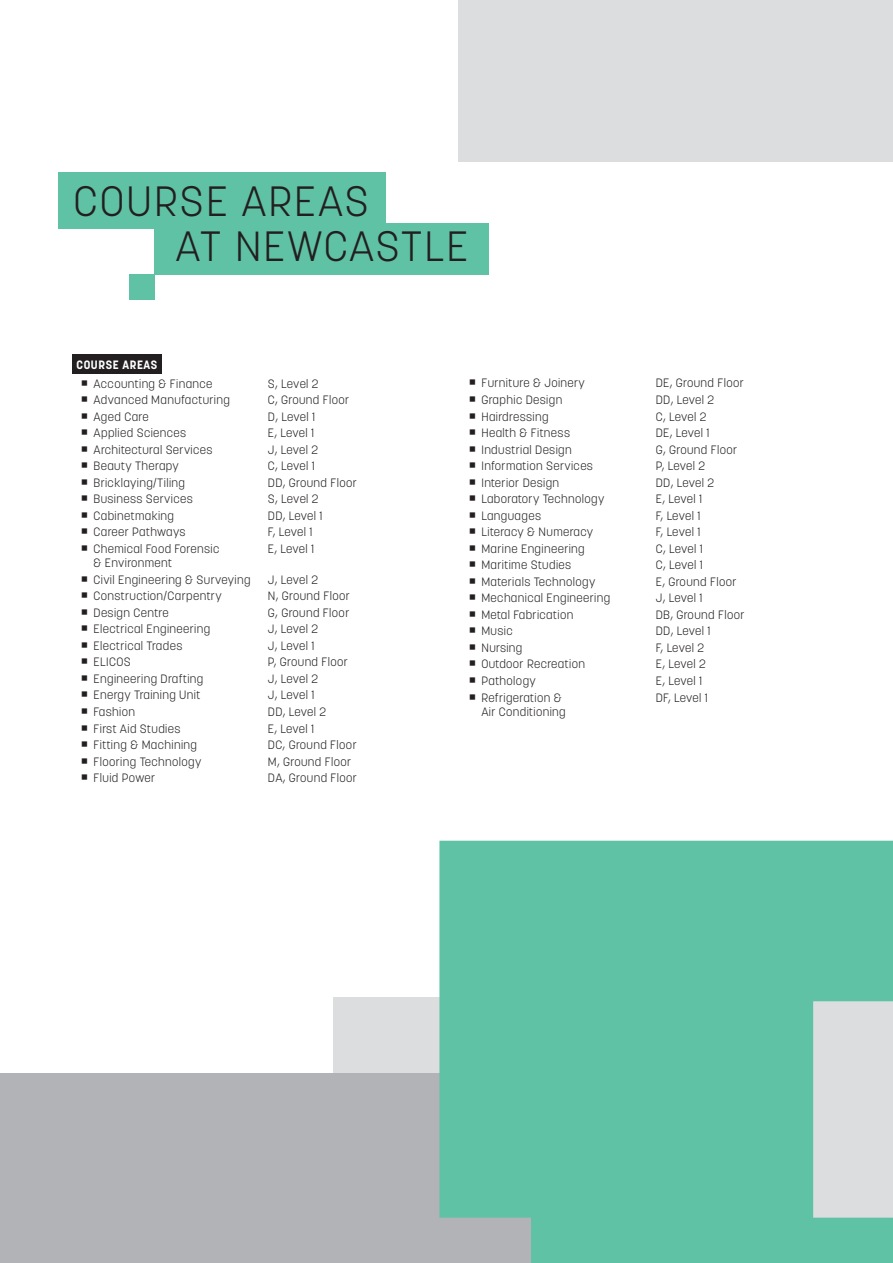
<style>
.page{position:relative;width:893px;height:1263px;background:#fff}
.page>*{position:absolute;margin:0;border:0;box-sizing:border-box;transform-origin:0 0}
.t1{font:300 42px "Korolev";letter-spacing:.05em;color:#231f20}
.t2{font:300 42px "Korolev";letter-spacing:.03em;color:#231f20}
.t3{font:300 12px "Korolev";letter-spacing:.03em;color:#231f20}
.t4{font:700 12px "Korolev";letter-spacing:.05em;color:#fff}
</style>
<div class="page">
<div style="left:72px;top:355px;width:90px;height:19px;background:#231f20"></div>
<div style="left:334px;top:997px;width:559px;height:266px;background:#dcdddf"></div>
<div style="left:0;top:1074px;width:574px;height:189px;background:#b2b3b7"></div>
<svg style="left:439px;top:841px;width:454px;height:422px;background:#6cc4a9"></svg>
<div style="left:458px;top:0;width:435px;height:161px;background:#dcdddf"></div>
<div style="left:58px;top:172px;width:328px;height:57px;background:#5fc2a4"></div>
<div style="left:154px;top:223px;width:335px;height:51px;background:#5fc2a4"></div>
<div style="left:129px;top:274px;width:25px;height:26px;background:#5fc2a4"></div>
<p class="t1" style="left:73px;top:175px;width:297px">COURSE AREAS</p>
<p class="t2" style="left:176px;top:220px;width:294px">AT NEWCASTLE</p>
<p class="t4" style="left:77px;top:357px;width:82px">COURSE AREAS</p>
<p class="t3" style="left:94px;top:376px;width:121px">Accounting &amp; Finance</p>
<p class="t3" style="left:268px;top:376px;width:52px">S, Level 2</p>
<p class="t3" style="left:94px;top:392px;width:138px">Advanced Manufacturing</p>
<p class="t3" style="left:268px;top:392px;width:83px">C, Ground Floor</p>
<p class="t3" style="left:94px;top:409px;width:57px">Aged Care</p>
<p class="t3" style="left:268px;top:409px;width:49px">D, Level 1</p>
<p class="t3" style="left:94px;top:425px;width:94px">Applied Sciences</p>
<p class="t3" style="left:268px;top:425px;width:48px">E, Level 1</p>
<p class="t3" style="left:94px;top:442px;width:121px">Architectural Services</p>
<p class="t3" style="left:268px;top:442px;width:52px">J, Level 2</p>
<p class="t3" style="left:94px;top:458px;width:87px">Beauty Therapy</p>
<p class="t3" style="left:268px;top:458px;width:49px">C, Level 1</p>
<p class="t3" style="left:94px;top:475px;width:93px">Bricklaying/Tiling</p>
<p class="t3" style="left:268px;top:475px;width:91px">DD, Ground Floor</p>
<p class="t3" style="left:94px;top:491px;width:101px">Business Services</p>
<p class="t3" style="left:268px;top:491px;width:52px">S, Level 2</p>
<p class="t3" style="left:94px;top:508px;width:82px">Cabinetmaking</p>
<p class="t3" style="left:268px;top:508px;width:56px">DD, Level 1</p>
<p class="t3" style="left:94px;top:524px;width:94px">Career Pathways</p>
<p class="t3" style="left:268px;top:524px;width:46px">F, Level 1</p>
<p class="t3" style="left:94px;top:541px;width:127px">Chemical Food Forensic</p>
<p class="t3" style="left:268px;top:541px;width:48px">E, Level 1</p>
<p class="t3" style="left:94px;top:555px;width:80px">&amp; Environment</p>
<p class="t3" style="left:94px;top:572px;width:159px">Civil Engineering &amp; Surveying</p>
<p class="t3" style="left:268px;top:572px;width:52px">J, Level 2</p>
<p class="t3" style="left:94px;top:588px;width:130px">Construction/Carpentry</p>
<p class="t3" style="left:268px;top:588px;width:83px">N, Ground Floor</p>
<p class="t3" style="left:94px;top:605px;width:77px">Design Centre</p>
<p class="t3" style="left:268px;top:605px;width:83px">G, Ground Floor</p>
<p class="t3" style="left:94px;top:621px;width:118px">Electrical Engineering</p>
<p class="t3" style="left:268px;top:621px;width:52px">J, Level 2</p>
<p class="t3" style="left:94px;top:638px;width:90px">Electrical Trades</p>
<p class="t3" style="left:268px;top:638px;width:48px">J, Level 1</p>
<p class="t3" style="left:94px;top:654px;width:39px">ELICOS</p>
<p class="t3" style="left:268px;top:654px;width:82px">P, Ground Floor</p>
<p class="t3" style="left:94px;top:671px;width:111px">Engineering Drafting</p>
<p class="t3" style="left:268px;top:671px;width:52px">J, Level 2</p>
<p class="t3" style="left:94px;top:688px;width:108px">Energy Training Unit</p>
<p class="t3" style="left:268px;top:688px;width:48px">J, Level 1</p>
<p class="t3" style="left:94px;top:704px;width:43px">Fashion</p>
<p class="t3" style="left:268px;top:704px;width:60px">DD, Level 2</p>
<p class="t3" style="left:94px;top:721px;width:88px">First Aid Studies</p>
<p class="t3" style="left:268px;top:721px;width:48px">E, Level 1</p>
<p class="t3" style="left:94px;top:737px;width:105px">Fitting &amp; Machining</p>
<p class="t3" style="left:268px;top:737px;width:90px">DC, Ground Floor</p>
<p class="t3" style="left:94px;top:754px;width:109px">Flooring Technology</p>
<p class="t3" style="left:268px;top:754px;width:85px">M, Ground Floor</p>
<p class="t3" style="left:94px;top:770px;width:63px">Fluid Power</p>
<p class="t3" style="left:268px;top:770px;width:91px">DA, Ground Floor</p>
<p class="t3" style="left:481px;top:376px;width:105px">Furniture &amp; Joinery</p>
<p class="t3" style="left:656px;top:376px;width:90px">DE, Ground Floor</p>
<p class="t3" style="left:481px;top:392px;width:82px">Graphic Design</p>
<p class="t3" style="left:656px;top:392px;width:60px">DD, Level 2</p>
<p class="t3" style="left:481px;top:409px;width:69px">Hairdressing</p>
<p class="t3" style="left:656px;top:409px;width:52px">C, Level 2</p>
<p class="t3" style="left:481px;top:425px;width:90px">Health &amp; Fitness</p>
<p class="t3" style="left:656px;top:425px;width:55px">DE, Level 1</p>
<p class="t3" style="left:481px;top:442px;width:92px">Industrial Design</p>
<p class="t3" style="left:656px;top:442px;width:83px">G, Ground Floor</p>
<p class="t3" style="left:481px;top:458px;width:113px">Information Services</p>
<p class="t3" style="left:656px;top:458px;width:51px">P, Level 2</p>
<p class="t3" style="left:481px;top:475px;width:79px">Interior Design</p>
<p class="t3" style="left:656px;top:475px;width:60px">DD, Level 2</p>
<p class="t3" style="left:481px;top:491px;width:125px">Laboratory Technology</p>
<p class="t3" style="left:656px;top:491px;width:48px">E, Level 1</p>
<p class="t3" style="left:481px;top:508px;width:61px">Languages</p>
<p class="t3" style="left:656px;top:508px;width:46px">F, Level 1</p>
<p class="t3" style="left:481px;top:524px;width:113px">Literacy &amp; Numeracy</p>
<p class="t3" style="left:656px;top:524px;width:46px">F, Level 1</p>
<p class="t3" style="left:481px;top:541px;width:105px">Marine Engineering</p>
<p class="t3" style="left:656px;top:541px;width:49px">C, Level 1</p>
<p class="t3" style="left:481px;top:557px;width:91px">Maritime Studies</p>
<p class="t3" style="left:656px;top:557px;width:49px">C, Level 1</p>
<p class="t3" style="left:481px;top:574px;width:116px">Materials Technology</p>
<p class="t3" style="left:656px;top:574px;width:82px">E, Ground Floor</p>
<p class="t3" style="left:481px;top:590px;width:130px">Mechanical Engineering</p>
<p class="t3" style="left:656px;top:590px;width:48px">J, Level 1</p>
<p class="t3" style="left:481px;top:607px;width:93px">Metal Fabrication</p>
<p class="t3" style="left:656px;top:607px;width:90px">DB, Ground Floor</p>
<p class="t3" style="left:481px;top:623px;width:33px">Music</p>
<p class="t3" style="left:656px;top:623px;width:56px">DD, Level 1</p>
<p class="t3" style="left:481px;top:640px;width:43px">Nursing</p>
<p class="t3" style="left:656px;top:640px;width:50px">F, Level 2</p>
<p class="t3" style="left:481px;top:657px;width:105px">Outdoor Recreation</p>
<p class="t3" style="left:656px;top:657px;width:52px">E, Level 2</p>
<p class="t3" style="left:481px;top:673px;width:56px">Pathology</p>
<p class="t3" style="left:656px;top:673px;width:48px">E, Level 1</p>
<p class="t3" style="left:481px;top:690px;width:82px">Refrigeration &amp;</p>
<p class="t3" style="left:656px;top:690px;width:54px">DF, Level 1</p>
<p class="t3" style="left:481px;top:704px;width:86px">Air Conditioning</p>
</div>
